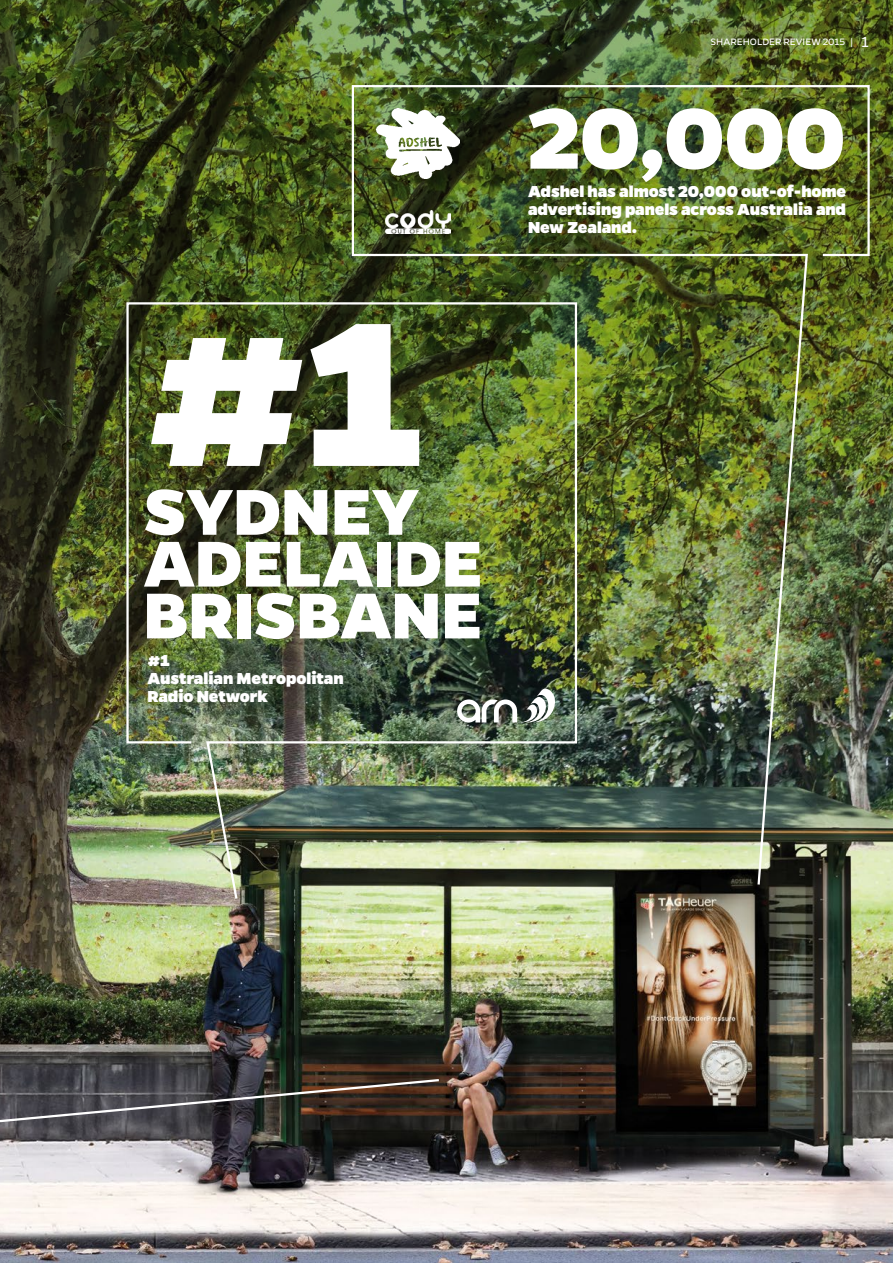
<style>
.page{position:relative;width:893px;height:1263px;background:#fff}
.page>*{position:absolute;margin:0;border:0;box-sizing:border-box;transform-origin:0 0}
.t1{font:800 232.5px "Gentona";color:#fff}
.t2{font:800 97.35px "Gentona";color:#fff}
.t3{font:800 73.2px/51.8px "Gentona";letter-spacing:-.005em;color:#fff}
.t4{font:800 18px/18px "Gentona";letter-spacing:-.01em;color:#fff;text-align:justify}
.t5{font:10.5px "Gentona";letter-spacing:.005em;color:#fff}
.s1{font-size:16.5px}
</style>
<div class="page">
<img style="left:0;top:791px;width:893px;height:472px">
<img style="left:0;top:0;width:893px;height:791px">
<img style="left:351px;top:84px;width:520px;height:803px">
<svg style="left:0;top:1029px;width:441px;height:150px;background:#514e4e"></svg>
<img style="left:376px;top:108px;width:84px;height:70px">
<img style="left:125px;top:301px;width:453px;height:600px">
<img style="left:386px;top:210px;width:64px;height:24px">
<svg style="left:457px;top:689px;width:98px;height:34px"></svg>
<h1 class="t1" style="left:143px;top:258px;width:284px">#1</h1>
<h3 class="t3" style="left:143px;top:485px;width:341px">SYDNEY<br>ADELAIDE<br>BRISBANE</h3>
<p class="t4" style="left:148px;top:651px;width:198px;text-align:left">#1<br>Australian Metropolitan<br>Radio Network</p>
<p class="t5" style="left:710px;top:35px;width:160px">SHAREHOLDER REVIEW 2015 | <span class="s1">1</span></p>
<h2 class="t2" style="left:528px;top:82px;width:320px">20,000</h2>
<p class="t4" style="left:528px;top:182px;width:319px">Adshel has almost 20,000 out-of-home advertising panels across Australia and New Zealand.</p>
</div>
